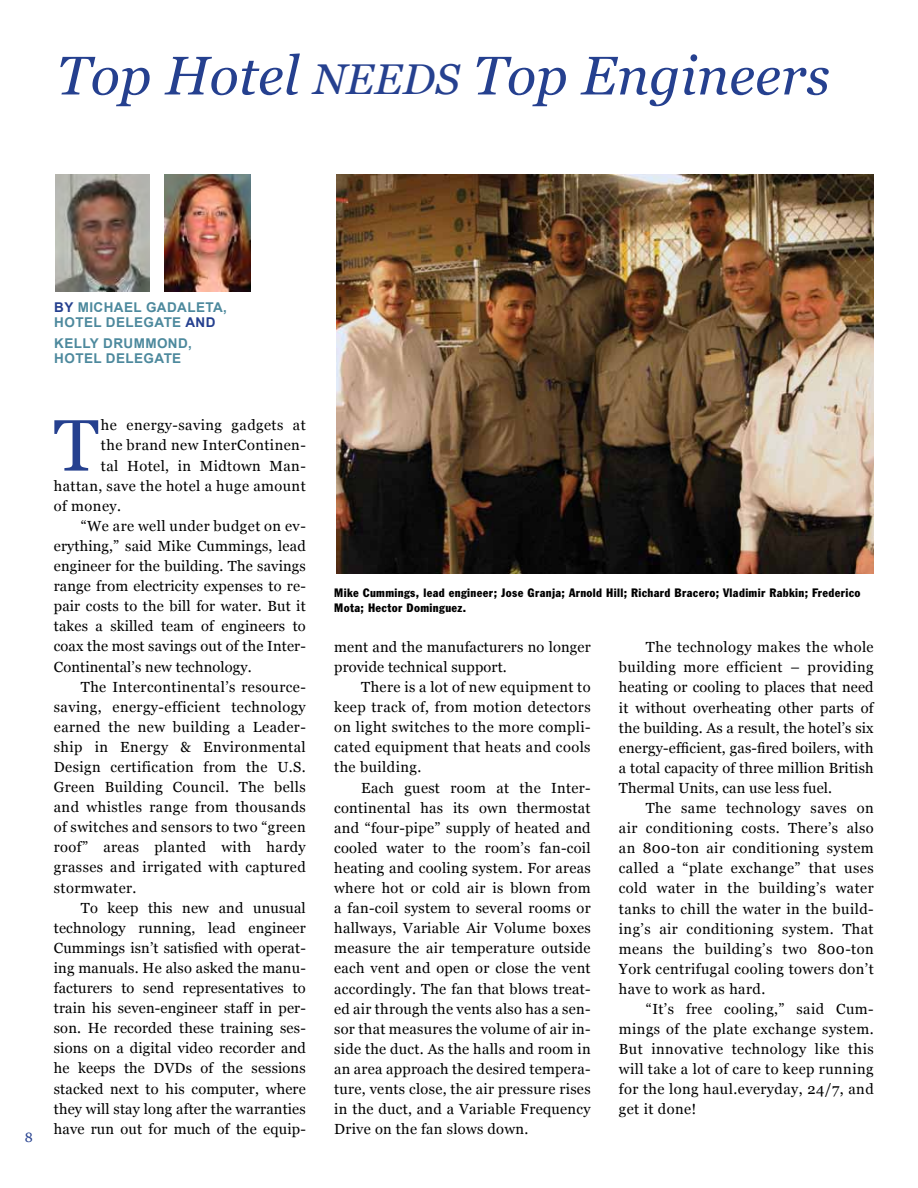
<style>
.page{position:relative;width:918px;height:1188px;background:#fff}
.page>*{position:absolute;margin:0;border:0;box-sizing:border-box;transform-origin:0 0}
.t1{font:72.6px "Georgia";color:#25408f}
.t2{font:italic 54.3px "Georgia";letter-spacing:.005em;color:#25408f}
.t3{font:14.7px/20.1px "Georgia";letter-spacing:.01em;color:#000;text-align:justify}
.t4{font:14.7px "Georgia";letter-spacing:.03em;color:#000}
.t5{font:700 13.5px/15px "Arial";letter-spacing:.03em;color:#4d899d}
.t6{font:13.5px "Georgia";color:#25408f}
.t7{font:condensed 12px/14.4px "Franklin Gothic BT";letter-spacing:.03em;color:#000}
.s1{font-size:43.05px}
.s2{color:#25408f}
</style>
<div class="page">
<img style="left:56px;top:174px;width:94px;height:117px">
<img style="left:165px;top:174px;width:86px;height:117px">
<img style="left:336px;top:174px;width:537px;height:400px">
<h2 class="t2" style="left:57px;top:41px;width:774px">Top Hotel <span class="s1">Needs</span> Top Engineers</h2>
<p class="t5" style="left:54px;top:300px;width:174px"><span class="s2">BY</span> MIC HAEL GADALETA,<br>HOTEL DELEGATE <span class="s2">AND</span></p>
<p class="t5" style="left:54px;top:336px;width:86px">KELLY DRUMM</p>
<p class="t5" style="left:54px;top:336px;width:139px;text-indent:103px">OND,<br>HOTEL DELEGATE</p>
<p class="t6" style="left:25px;top:1129px;width:10px">8</p>
<h1 class="t1" style="left:54px;top:402px;width:46px">T</h1>
<p class="t4" style="left:101px;top:416px;width:206px">he energy-saving gadgets at</p>
<p class="t4" style="left:101px;top:437px;width:206px">the brand new InterContinen-</p>
<p class="t4" style="left:101px;top:457px;width:206px">tal Hotel, in Midtown Man-</p>
<p class="t4" style="left:54px;top:477px;width:253px">hattan, save the hotel a huge amount</p>
<p class="t3" style="left:54px;top:496px;width:69px">of money.</p>
<p class="t4" style="left:81px;top:517px;width:227px">“We are well under budget on ev-</p>
<p class="t3" style="left:54px;top:536px;width:253px">erything,” said Mike Cummings, lead</p>
<p class="t3" style="left:54px;top:556px;width:253px">engineer for the building. The savings</p>
<p class="t3" style="left:54px;top:576px;width:254px">range from electricity expenses to re-</p>
<p class="t3" style="left:54px;top:596px;width:253px">pair costs to the bill for water. But it</p>
<p class="t3" style="left:54px;top:617px;width:253px">takes a skilled team of engineers to</p>
<p class="t3" style="left:54px;top:637px;width:254px">coax the most savings out of the Inter-</p>
<p class="t3" style="left:54px;top:657px;width:199px">Continental’s new technology.</p>
<p class="t4" style="left:81px;top:678px;width:226px">The Intercontinental’s resource-</p>
<p class="t4" style="left:54px;top:698px;width:253px">saving, energy-efficient technology</p>
<p class="t4" style="left:54px;top:718px;width:254px">earned the new building a Leader-</p>
<p class="t4" style="left:54px;top:738px;width:253px">ship in Energy &amp; Environmental</p>
<p class="t4" style="left:54px;top:758px;width:253px">Design certification from the U.S.</p>
<p class="t4" style="left:54px;top:778px;width:253px">Green Building Council. The bells</p>
<p class="t4" style="left:54px;top:798px;width:253px">and whistles range from thousands</p>
<p class="t4" style="left:54px;top:818px;width:253px">of switches and sensors to two “green</p>
<p class="t4" style="left:54px;top:838px;width:253px">roof” areas planted with hardy</p>
<p class="t4" style="left:54px;top:859px;width:253px">grasses and irrigated with captured</p>
<p class="t4" style="left:54px;top:879px;width:84px">stormwater.</p>
<p class="t3" style="left:81px;top:898px;width:226px">To keep this new and unusual</p>
<p class="t3" style="left:54px;top:918px;width:253px">technology running, lead engineer</p>
<p class="t3" style="left:54px;top:938px;width:254px">Cummings isn’t satisfied with operat-</p>
<p class="t3" style="left:54px;top:958px;width:254px">ing manuals. He also asked the manu-</p>
<p class="t3" style="left:54px;top:978px;width:253px">facturers to send representatives to</p>
<p class="t3" style="left:54px;top:998px;width:254px">train his seven-engineer staff in per-</p>
<p class="t3" style="left:54px;top:1018px;width:254px">son. He recorded these training ses-</p>
<p class="t3" style="left:54px;top:1039px;width:254px">sions on a digital video recorder and</p>
<p class="t3" style="left:54px;top:1059px;width:253px">he keeps the DVDs of the sessions</p>
<p class="t3" style="left:54px;top:1079px;width:253px">stacked next to his computer, where</p>
<p class="t3" style="left:54px;top:1099px;width:253px">they will stay long after the warranties</p>
<p class="t3" style="left:54px;top:1119px;width:254px">have run out for much of the equip-</p>
<p class="t7" style="left:334px;top:585px;width:528px">Mike Cummings, lead engineer; Jose Granja; Arnold Hill; Richard Bracero; Vladimir Rabkin; Frederico<br>Mota; Hector Dominguez.</p>
<p class="t3" style="left:334px;top:637px;width:258px">ment and the manufacturers no longer provide technical support.</p>
<p class="t3" style="left:334px;top:677px;width:258px;text-indent:27px">There is a lot of new equipment to keep track of, from motion detectors on light switches to the more compli&shy;cated equipment that heats and cools the building.</p>
<p class="t3" style="left:334px;top:778px;width:258px;text-indent:27px">Each guest room at the Inter&shy;continental has its own thermostat and “four-pipe” supply of heated and cooled water to the room’s fan-coil heating and cooling system. For areas where hot or cold air is blown from a fan-coil system to several rooms or hallways, Variable Air Volume boxes measure the air temperature outside each vent and open or close the vent accordingly. The fan that blows treat&shy;ed air through the vents also has a sen&shy;sor that measures the volume of air in&shy;side the duct. As the halls and room in an area approach the desired tempera&shy;ture, vents close, the air pressure rises in the duct, and a Variable Frequency Drive on the fan slows down.</p>
<p class="t3" style="left:619px;top:637px;width:256px;text-indent:27px">The technology makes the whole building more efficient – providing heating or cooling to places that need it without overheating other parts of the building. As a result, the hotel’s six energy-efficient, gas-fired boilers, with a total capacity of three million British Thermal Units, can use less fuel.</p>
<p class="t3" style="left:619px;top:798px;width:256px;text-indent:27px">The same technology saves on air conditioning costs. There’s also an 800-ton air conditioning system called a “plate exchange” that uses cold water in the building’s water tanks to chill the water in the build&shy;ing’s air conditioning system. That means the building’s two 800-ton York centrifugal cooling towers don’t have to work as hard.</p>
<p class="t3" style="left:619px;top:999px;width:256px;text-indent:27px">“It’s free cooling,” said Cum&shy;mings of the plate exchange system.<br>But innovative technology like this will take a lot of care to keep running for the long haul.everyday, 24/7, and get it done!</p>
</div>
